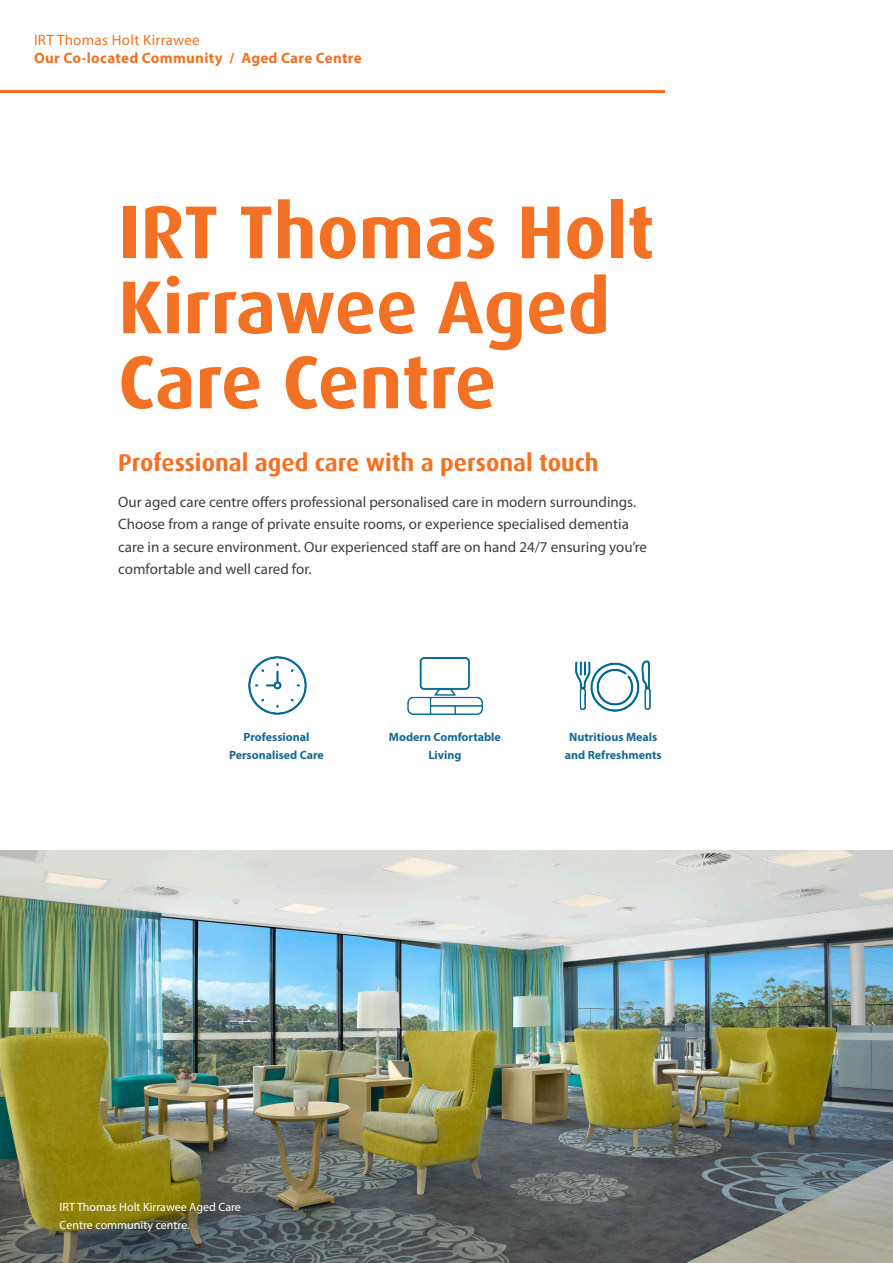
<style>
.page{position:relative;width:893px;height:1263px;background:#fff}
.page>*{position:absolute;margin:0;border:0;box-sizing:border-box;transform-origin:0 0}
.t1{font:700 75px/75px "Dax";color:#f37124}
.t2{font:700 24px "Dax";color:#f37124}
.t3{font:15px/22.5px "Myriad Pro";color:#3e3e3f}
.t4{font:700 15px "Myriad Pro";letter-spacing:.02em;color:#f37124}
.t5{font:15px "Myriad Pro";letter-spacing:.02em;color:#f37124}
.t6{font:700 12px/18px "Myriad Pro";color:#186992;text-align:center}
.t7{font:12px/18px "Myriad Pro";color:#fff}
</style>
<div class="page">
<img style="left:0;top:850px;width:893px;height:413px">
<img style="left:248px;top:657px;width:58px;height:58px">
<img style="left:407px;top:657px;width:75px;height:57px">
<img style="left:576px;top:660px;width:75px;height:51px">
<hr style="left:0;top:91px;width:665px;height:2px;background:#f37124">
<p class="t5" style="left:34px;top:31px;width:167px">IRT Thomas Holt Kirrawee</p>
<p class="t4" style="left:34px;top:48px;width:329px">Our Co-located Community / Aged Care Centre</p>
<h1 class="t1" style="left:118px;top:195px;width:538px">IRT Thomas Holt<br>Kirrawee Aged<br>Care Centre</h1>
<h2 class="t2" style="left:118px;top:449px;width:482px">Professional aged care with a personal touch</h2>
<p class="t3" style="left:118px;top:490px;width:530px">Our aged care centre offers professional personalised care in modern surroundings.<br>Choose from a range of private ensuite rooms, or experience specialised dementia care in a secure environment. Our experienced staff are on hand 24/7 ensuring you’re comfortable and well cared for.</p>
<p class="t6" style="left:229px;top:728px;width:96px">Professional<br>Personalised Care</p>
<p class="t6" style="left:389px;top:728px;width:114px">Modern Comfortable<br>Living</p>
<p class="t6" style="left:565px;top:728px;width:98px">Nutritious Meals and Refreshments</p>
<p class="t7" style="left:60px;top:1198px;width:183px">IRT Thomas Holt Kirrawee Aged Care<br>Centre community centre.</p>
</div>
